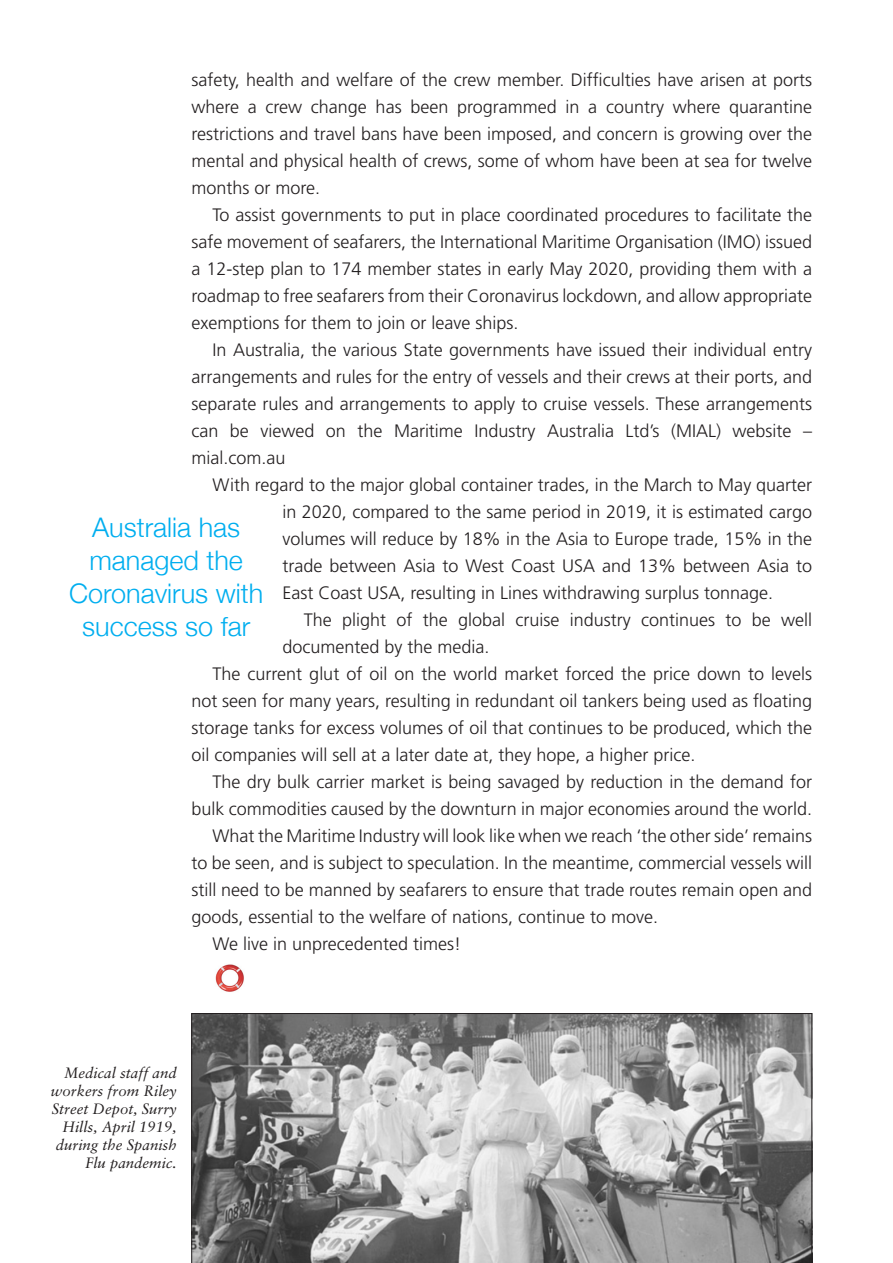
<style>
.page{position:relative;width:893px;height:1263px;background:#fff}
.page>*{position:absolute;margin:0;border:0;box-sizing:border-box;transform-origin:0 0}
.HIGHLIGHTS_BLUE{font:300 27px/33px "Helvetica Neue";color:#00aeef;text-align:center}
.BODY_COPY{font:300 18px/27px "Frutiger";color:#231f20;text-align:justify}
.t1{font:italic 15px/18px "Sabon";color:#231f20;text-align:right}
</style>
<div class="page">
<img style="left:215px;top:964px;width:29px;height:28px">
<svg style="left:191px;top:1013px;width:621px;height:250px;background:#999"></svg>
<p class="BODY_COPY" style="left:191px;top:66px;width:622px">safety, health and welfare of the crew member. Difficulties have arisen at ports where a crew change has been programmed in a country where quarantine restrictions and travel bans have been imposed, and concern is growing over the mental and physical health of crews, some of whom have been at sea for twelve months or more.</p>
<p class="BODY_COPY" style="left:191px;top:201px;width:622px;text-indent:21px">To assist governments to put in place coordinated procedures to facilitate the safe movement of seafarers, the International Maritime Organisation (IMO) issued a 12-step plan to 174 member states in early May 2020, providing them with a roadmap to free seafarers from their Coronavirus lockdown, and allow appropriate exemptions for them to join or leave ships.</p>
<p class="BODY_COPY" style="left:191px;top:336px;width:622px;text-indent:21px">In Australia, the various State governments have issued their individual entry arrangements and rules for the entry of vessels and their crews at their ports, and separate rules and arrangements to apply to cruise vessels. These arrangements can be viewed on the Maritime Industry Australia Ltd’s (MIAL) website – mial.com.au</p>
<p class="BODY_COPY" style="left:282px;top:471px;width:531px;text-indent:-70px">With regard to the major global container trades, in the March to May quarter in 2020, compared to the same period in 2019, it is estimated cargo volumes will reduce by 18% in the Asia to Europe trade, 15% in the trade between Asia to West Coast USA and 13% between Asia to East Coast USA, resulting in Lines withdrawing surplus tonnage.</p>
<p class="BODY_COPY" style="left:282px;top:606px;width:531px;text-indent:21px">The plight of the global cruise industry continues to be well documented by the media.</p>
<p class="BODY_COPY" style="left:191px;top:660px;width:622px;text-indent:21px">The current glut of oil on the world market forced the price down to levels not seen for many years, resulting in redundant oil tankers being used as floating storage tanks for excess volumes of oil that continues to be produced, which the oil companies will sell at a later date at, they hope, a higher price.</p>
<p class="BODY_COPY" style="left:191px;top:768px;width:622px;text-align:right">The dry bulk carrier market is being savaged by reduction in the demand for bulk commodities caused by the downturn in major economies around the world.</p>
<p class="BODY_COPY" style="left:191px;top:822px;width:622px;text-indent:21px">What the Maritime Industry will look like when we reach ‘the other side’ remains to be seen, and is subject to speculation. In the meantime, commercial vessels will still need to be manned by seafarers to ensure that trade routes remain open and goods, essential to the welfare of nations, continue to move.</p>
<p class="BODY_COPY" style="left:213px;top:930px;width:250px">We live in unprecedented times!</p>
<p class="HIGHLIGHTS_BLUE" style="left:69px;top:509px;width:196px">Australia has managed the<br>Coronavirus with success so far</p>
<p class="t1" style="left:51px;top:1064px;width:127px">Medical staff and workers from Riley<br>Street Depot, Surry<br>Hills, April 1919, during the Spanish<br>Flu pandemic.</p>
</div>
